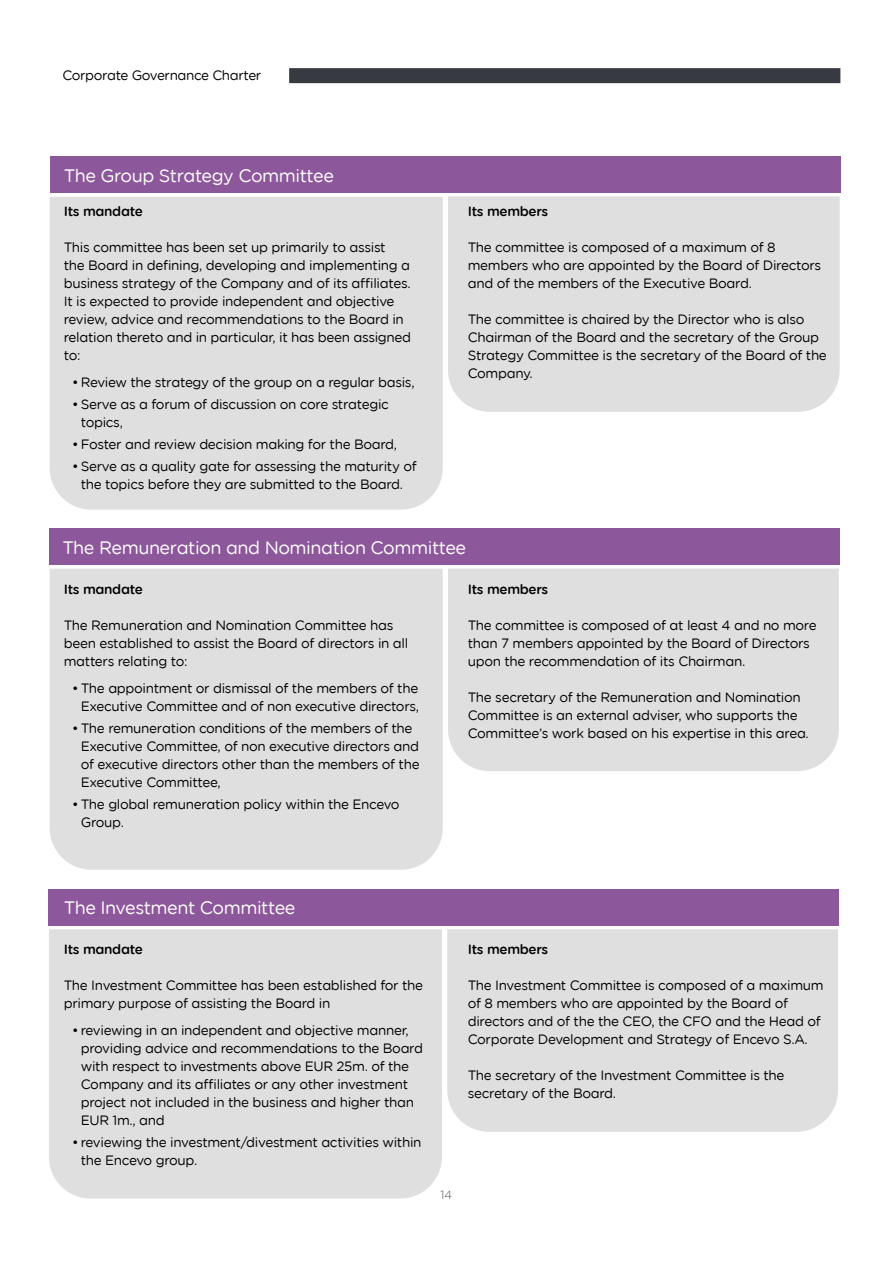
<style>
.page{position:relative;width:893px;height:1263px;background:#fff}
.page>*{position:absolute;margin:0;border:0;box-sizing:border-box;transform-origin:0 0}
.t1{font:18px "Gotham Rounded Book Enovos";letter-spacing:-.025em;color:#fff}
.t2{font:13.5px/18px "Gotham Rounded Book Enovos";letter-spacing:-.025em;color:#000}
.t3{font:13.5px "Gotham Rounded Medium Enovos";letter-spacing:-.025em;color:#000}
.t4{font:12px "Gotham Rounded Light Enovos";color:#5a5b63}
</style>
<div class="page">
<div style="left:289px;top:68px;width:551px;height:15px;background:#383a42"></div>
<div style="left:48px;top:889px;width:791px;height:36px;background:#8d589b"></div>
<div style="left:447px;top:929px;width:391px;height:203px;background:#dedfde"></div>
<div style="left:49px;top:929px;width:393px;height:270px;background:#dedfde"></div>
<div style="left:49px;top:528px;width:791px;height:37px;background:#8d589b"></div>
<div style="left:448px;top:196px;width:392px;height:216px;background:#dedfde"></div>
<div style="left:50px;top:156px;width:790px;height:37px;background:#8d589b"></div>
<div style="left:49px;top:197px;width:394px;height:313px;background:#dedfde"></div>
<div style="left:448px;top:568px;width:391px;height:203px;background:#dedfde"></div>
<div style="left:49px;top:568px;width:394px;height:302px;background:#dedfde"></div>
<p class="t2" style="left:62px;top:65px;width:200px">Corporate Governance Charter</p>
<h1 class="t1" style="left:64px;top:163px;width:272px">The Group Strategy Committee</h1>
<p class="t3" style="left:64px;top:202px;width:81px">Its mandate</p>
<p class="t2" style="left:64px;top:238px;width:349px">This committee has been set up primarily to assist<br>the Board in defi ning, developing and implementing a business strategy of the Company and of its affiliates.<br>It is expected to provide independent and objective review, advice and recommendations to the Board in relation thereto and in particular, it has been assigned to:</p>
<p class="t2" style="left:72px;top:372px;width:344px">• Review the strategy of the group on a regular basis,</p>
<p class="t2" style="left:81px;top:394px;width:310px;text-indent:-9px">• Serve as a forum of discussion on core strategic topics,</p>
<p class="t2" style="left:72px;top:435px;width:326px">• Foster and review decision making for the Board,</p>
<p class="t2" style="left:72px;top:457px;width:346px;text-align:center">• Serve as a quality gate for assessing the maturity of the topics before they are submitted to the Board.</p>
<p class="t3" style="left:468px;top:202px;width:82px">Its members</p>
<p class="t2" style="left:468px;top:238px;width:355px">The committee is composed of a maximum of 8 members who are appointed by the Board of Directors and of the members of the Executive Board.</p>
<p class="t2" style="left:468px;top:310px;width:361px">The committee is chaired by the Director who is also Chairman of the Board and the secretary of the Group Strategy Committee is the secretary of the Board of the Company.</p>
<h1 class="t1" style="left:62px;top:535px;width:405px">The Remuneration and Nomination Committee</h1>
<p class="t3" style="left:64px;top:580px;width:81px">Its mandate</p>
<p class="t2" style="left:64px;top:616px;width:346px">The Remuneration and Nomination Committee has been established to assist the Board of directors in all matters relating to:</p>
<p class="t2" style="left:72px;top:678px;width:348px;text-align:right">• The appointment or dismissal of the members of the<br>Executive Committee and of non executive directors,</p>
<p class="t2" style="left:81px;top:718px;width:340px;text-indent:-9px">• The remuneration conditions of the members of the Executive Committee, of non executive directors and of executive directors other than the members of the Executive Committee,</p>
<p class="t2" style="left:81px;top:795px;width:320px;text-indent:-9px">• The global remuneration policy within the Encevo<br>Group.</p>
<p class="t3" style="left:468px;top:580px;width:82px">Its members</p>
<p class="t2" style="left:468px;top:616px;width:351px">The committee is composed of at least 4 and no more than 7 members appointed by the Board of Directors upon the recommendation of its Chairman.</p>
<p class="t2" style="left:468px;top:688px;width:343px">The secretary of the Remuneration and Nomination<br>Committee is an external adviser, who supports the<br>Committee’s work based on his expertise in this area.</p>
<h1 class="t1" style="left:64px;top:895px;width:233px">The Investment Committee</h1>
<p class="t3" style="left:64px;top:940px;width:81px">Its mandate</p>
<p class="t2" style="left:64px;top:976px;width:361px">The Investment Committee has been established for the primary purpose of assisting the Board in</p>
<p class="t2" style="left:81px;top:1020px;width:344px;text-indent:-9px">• reviewing in an independent and objective manner, providing advice and recommendations to the Board with respect to investments above EUR 25m. of the Company and its affiliates or any other investment project not included in the business and higher than EUR 1m., and</p>
<p class="t2" style="left:81px;top:1132px;width:342px;text-indent:-9px">• reviewing the investment/divestment activities within the Encevo group.</p>
<p class="t3" style="left:468px;top:940px;width:82px">Its members</p>
<p class="t2" style="left:468px;top:976px;width:358px">The Investment Committee is composed of a maximum of 8 members who are appointed by the Board of directors and of the the CEO, the CFO and the Head of Corporate Development and Strategy of Encevo S.A.</p>
<p class="t2" style="left:468px;top:1066px;width:318px">The secretary of the Investment Committee is the secretary of the Board.</p>
<p class="t4" style="left:440px;top:1187px;width:13px">14</p>
</div>
